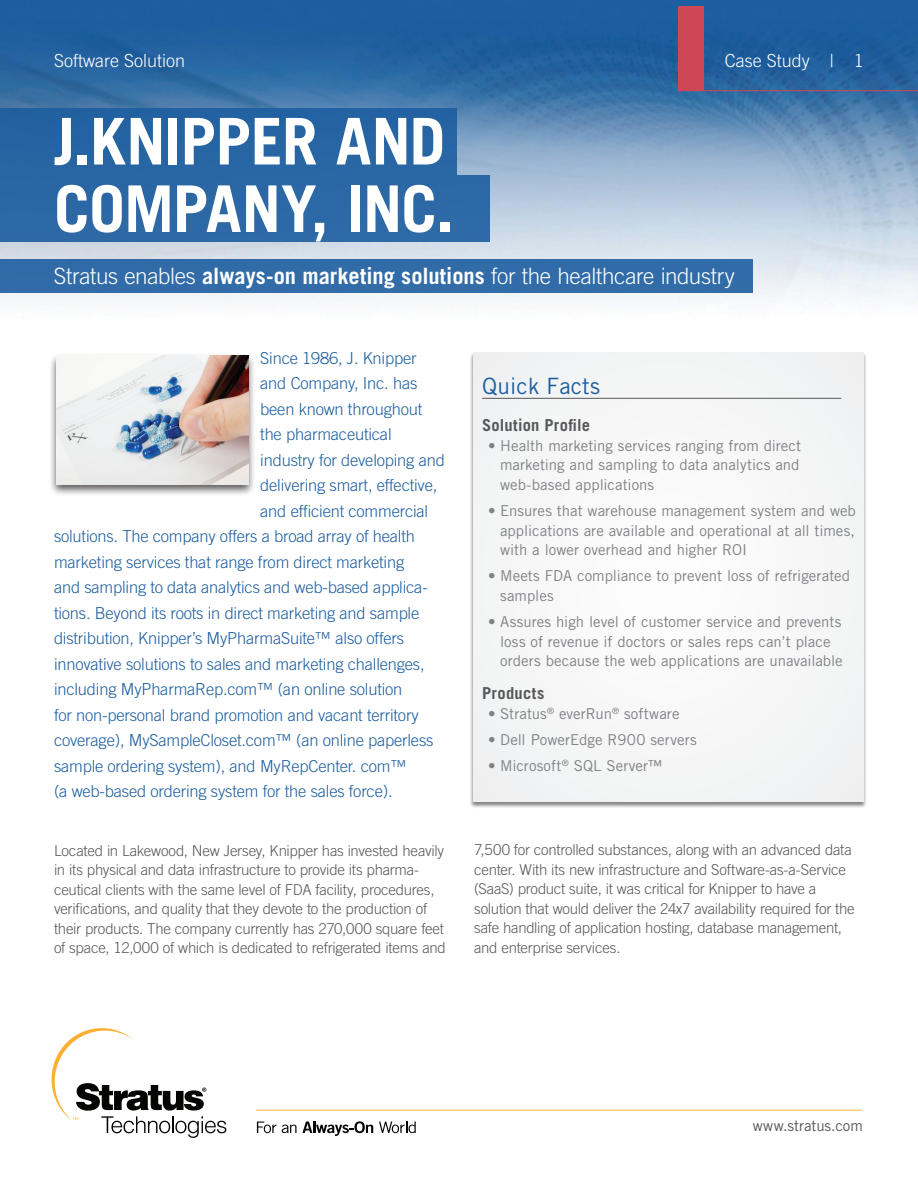
<style>
.page{position:relative;width:918px;height:1188px;background:#fff}
.page>*{position:absolute;margin:0;border:0;box-sizing:border-box;transform-origin:0 0}
.Paper_Title{font:700 64.5px/67.5px "Trade Gothic LT Std";letter-spacing:-.015em;color:#fff}
.Sub_Title{font:300 22.5px "Trade Gothic LT Std";letter-spacing:-.015em;color:#fff}
.Quick_Facts_Main_hea{font:22.5px "Trade Gothic LT Std";letter-spacing:.01em;color:#1d5ea0}
.t1{font:300 18px "Trade Gothic LT Std";color:#fff}
.Intro_paragraph{font:300 16.5px "Trade Gothic LT Std";letter-spacing:-.01em;color:#1d5ea0}
.quick_fact_titles{font:700 16.5px "Trade Gothic LT Std";letter-spacing:.015em;color:#57585a}
.Body_copy{font:300 15px/19.5px "Trade Gothic LT Std";letter-spacing:-.015em;color:#57585a}
.t2{font:15px/19.5px "Trade Gothic LT Std";color:#808285;text-align:justify}
.t3{font:15px "Trade Gothic LT Std";letter-spacing:-.005em;color:#57585a}
.s1{font-weight:700}
</style>
<div class="page">
<img style="left:0;top:0;width:918px;height:304px">
<svg style="left:52px;top:1028px;width:174px;height:110px"></svg>
<svg style="left:257px;top:1122px;width:19px;height:11px"></svg>
<svg style="left:282px;top:1121px;width:91px;height:15px"></svg>
<svg style="left:379px;top:1122px;width:37px;height:11px"></svg>
<hr style="left:256px;top:1110px;width:606px;height:1px;background:#fbb033">
<div style="left:678px;top:6px;width:25px;height:84px;background:#ce4756"></div>
<hr style="left:678px;top:90px;width:240px;height:1px;background:#ce4756">
<div style="left:0;top:108px;width:457px;height:67px;background:#2664a2"></div>
<div style="left:0;top:175px;width:489px;height:67px;background:#2c68a5"></div>
<div style="left:0;top:259px;width:753px;height:34px;background:#316ca8"></div>
<div style="left:469px;top:352px;width:398px;height:456px;background:#231f20;opacity:.55"></div>
<div style="left:473px;top:352px;width:391px;height:449px;background:#f6f6f7"></div>
<hr style="left:482px;top:398px;width:359px;height:1px;background:#57585a">
<div style="left:49px;top:353px;width:207px;height:144px;background:#231f20;opacity:.75"></div>
<img style="left:56px;top:356px;width:192px;height:128px">
<p class="t1" style="left:54px;top:50px;width:133px">Software Solution</p>
<p class="t1" style="left:725px;top:50px;width:141px">Case Study | 1</p>
<p class="Paper_Title" style="left:54px;top:107px;width:401px">J.KNIPPER AND<br>COMPANY, INC.</p>
<p class="Sub_Title" style="left:54px;top:263px;width:682px">Stratus enables <span class="s1">always-on marketing solutions</span> for the healthcare industry</p>
<p class="Intro_paragraph" style="left:260px;top:348px;width:158px">Since 1986, J. Knipper</p>
<p class="Intro_paragraph" style="left:260px;top:374px;width:159px">and Company, Inc. has</p>
<p class="Intro_paragraph" style="left:260px;top:399px;width:164px">been known throughout</p>
<p class="Intro_paragraph" style="left:260px;top:425px;width:133px">the pharmaceutical</p>
<p class="Intro_paragraph" style="left:260px;top:450px;width:186px">industry for developing and</p>
<p class="Intro_paragraph" style="left:260px;top:476px;width:179px">delivering smart, effective,</p>
<p class="Intro_paragraph" style="left:260px;top:501px;width:169px">and efficient commercial</p>
<p class="Intro_paragraph" style="left:54px;top:527px;width:363px">solutions. The company offers a broad array of health</p>
<p class="Intro_paragraph" style="left:54px;top:552px;width:352px">marketing services that range from direct marketing</p>
<p class="Intro_paragraph" style="left:54px;top:578px;width:375px">and sampling to data analytics and web-based applica-</p>
<p class="Intro_paragraph" style="left:54px;top:603px;width:367px">tions. Beyond its roots in direct marketing and sample</p>
<p class="Intro_paragraph" style="left:54px;top:629px;width:352px">distribution, Knipper’s MyPharmaSuite™ also offers</p>
<p class="Intro_paragraph" style="left:54px;top:654px;width:372px">innovative solutions to sales and marketing challenges,</p>
<p class="Intro_paragraph" style="left:54px;top:680px;width:350px">including MyPharmaRep.com™ (an online solution</p>
<p class="Intro_paragraph" style="left:54px;top:705px;width:366px">for non-personal brand promotion and vacant territory</p>
<p class="Intro_paragraph" style="left:54px;top:731px;width:381px">coverage), MySampleCloset.com™ (an online paperless</p>
<p class="Intro_paragraph" style="left:54px;top:756px;width:354px">sample ordering system), and MyRepCenter. com™</p>
<p class="Intro_paragraph" style="left:54px;top:782px;width:340px">(a web-based ordering system for the sales force).</p>
<p class="Quick_Facts_Main_hea" style="left:482px;top:372px;width:119px">Quick Facts</p>
<p class="quick_fact_titles" style="left:482px;top:415px;width:109px">Solution Profile</p>
<p class="t2" style="left:500px;top:436px;width:302px;text-indent:-12px">• Health marketing services ranging from direct marketing and sampling to data analytics and web-based applications</p>
<p class="t2" style="left:500px;top:501px;width:357px;text-indent:-12px">• Ensures that warehouse management system and web applications are available and operational at all times, with a lower overhead and higher ROI</p>
<p class="t2" style="left:500px;top:566px;width:352px;text-indent:-12px">• Meets FDA compliance to prevent loss of refrigerated samples</p>
<p class="t2" style="left:500px;top:612px;width:344px;text-align:left;text-indent:-12px">• Assures high level of customer service and prevents loss of revenue if doctors or sales reps can’t place orders because the web applications are unavailable</p>
<p class="quick_fact_titles" style="left:482px;top:683px;width:64px">Products</p>
<p class="t2" style="left:488px;top:703px;width:193px">• Stratus<sup>®</sup> everRun<sup>®</sup> software</p>
<p class="t2" style="left:488px;top:730px;width:210px">• Dell PowerEdge R900 servers</p>
<p class="t2" style="left:488px;top:756px;width:176px">• Microsoft<sup>®</sup> SQL Server™</p>
<p class="Body_copy" style="left:54px;top:841px;width:393px">Located in Lakewood, New Jersey, Knipper has invested heavily in its physical and data infrastructure to provide its pharma&shy;ceutical clients with the same level of FDA facility, procedures, verifications, and quality that they devote to the production of their products. The company currently has 270,000 square feet of space, 12,000 of which is dedicated to refrigerated items and</p>
<p class="Body_copy" style="left:474px;top:840px;width:382px">7,500 for controlled substances, along with an advanced data center. With its new infrastructure and Software-as-a-Service (SaaS) product suite, it was critical for Knipper to have a solution that would deliver the 24x7 availability required for the safe handling of application hosting, database management, and enterprise services.</p>
<p class="t3" style="left:753px;top:1117px;width:112px">www.stratus.com</p>
</div>
